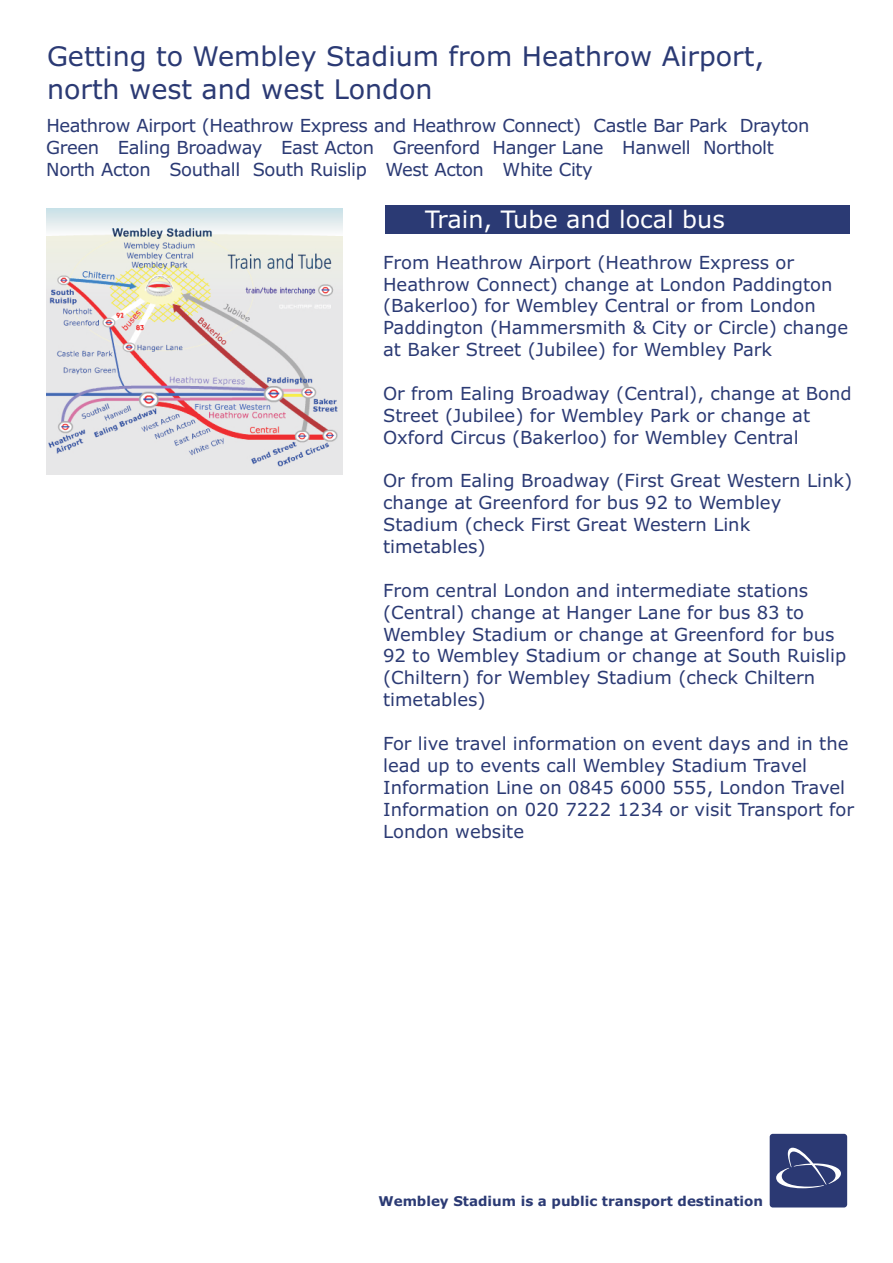
<style>
.page{position:relative;width:893px;height:1263px;background:#fff}
.page>*{position:absolute;margin:0;border:0;box-sizing:border-box;transform-origin:0 0}
.t1{font:27px/32.8px "Verdana";color:#2b3a74}
.t2{font:24px "Verdana";color:#fff}
.t3{font:18px/21.9px "Verdana";color:#2b3a74}
.t4{font:18px/21.9px "Verdana";letter-spacing:-.02em;color:#2b3a74}
.t5{font:700 13.5px "Verdana";color:#2b3a74}
</style>
<div class="page">
<div style="left:385px;top:205px;width:464px;height:29px;background:#2b3a74"></div>
<div style="left:770px;top:1134px;width:77px;height:73px;background:#2b3973;border-radius:3px"></div>
<svg style="left:776px;top:1148px;width:65px;height:40px"></svg>
<img style="left:46px;top:208px;width:296px;height:266px">
<h1 class="t1" style="left:47px;top:42px;width:719px">Getting to Wembley Stadium from Heathrow Airport, north west and west London</h1>
<p class="t4" style="left:46px;top:116px;width:765px">Heathrow Airport (Heathrow Express and Heathrow Connect) Castle Bar Park Drayton<br>Green Ealing Broadway East Acton Greenford Hanger Lane Hanwell Northolt<br>North Acton Southall South Ruislip West Acton White City</p>
<h2 class="t2" style="left:425px;top:210px;width:301px">Train, Tube and local bus</h2>
<p class="t3" style="left:383px;top:253px;width:467px">From Heathrow Airport (Heathrow Express or Heathrow Connect) change at London Paddington (Bakerloo) for Wembley Central or from London Paddington (Hammersmith &amp; City or Circle) change at Baker Street (Jubilee) for Wembley Park</p>
<p class="t3" style="left:383px;top:384px;width:470px">Or from Ealing Broadway (Central), change at Bond<br>Street (Jubilee) for Wembley Park or change at<br>Oxford Circus (Bakerloo) for Wembley Central</p>
<p class="t3" style="left:383px;top:471px;width:471px">Or from Ealing Broadway (First Great Western Link) change at Greenford for bus 92 to Wembley Stadium (check First Great Western Link timetables)</p>
<p class="t3" style="left:383px;top:581px;width:465px">From central London and intermediate stations (Central) change at Hanger Lane for bus 83 to Wembley Stadium or change at Greenford for bus 92 to Wembley Stadium or change at South Ruislip (Chiltern) for Wembley Stadium (check Chiltern timetables)</p>
<p class="t3" style="left:383px;top:734px;width:473px">For live travel information on event days and in the lead up to events call Wembley Stadium Travel Information Line on 0845 6000 555, London Travel Information on 020 7222 1234 or visit Transport for London website</p>
<p class="t5" style="left:378px;top:1196px;width:386px">Wembley Stadium is a public transport destination</p>
</div>
